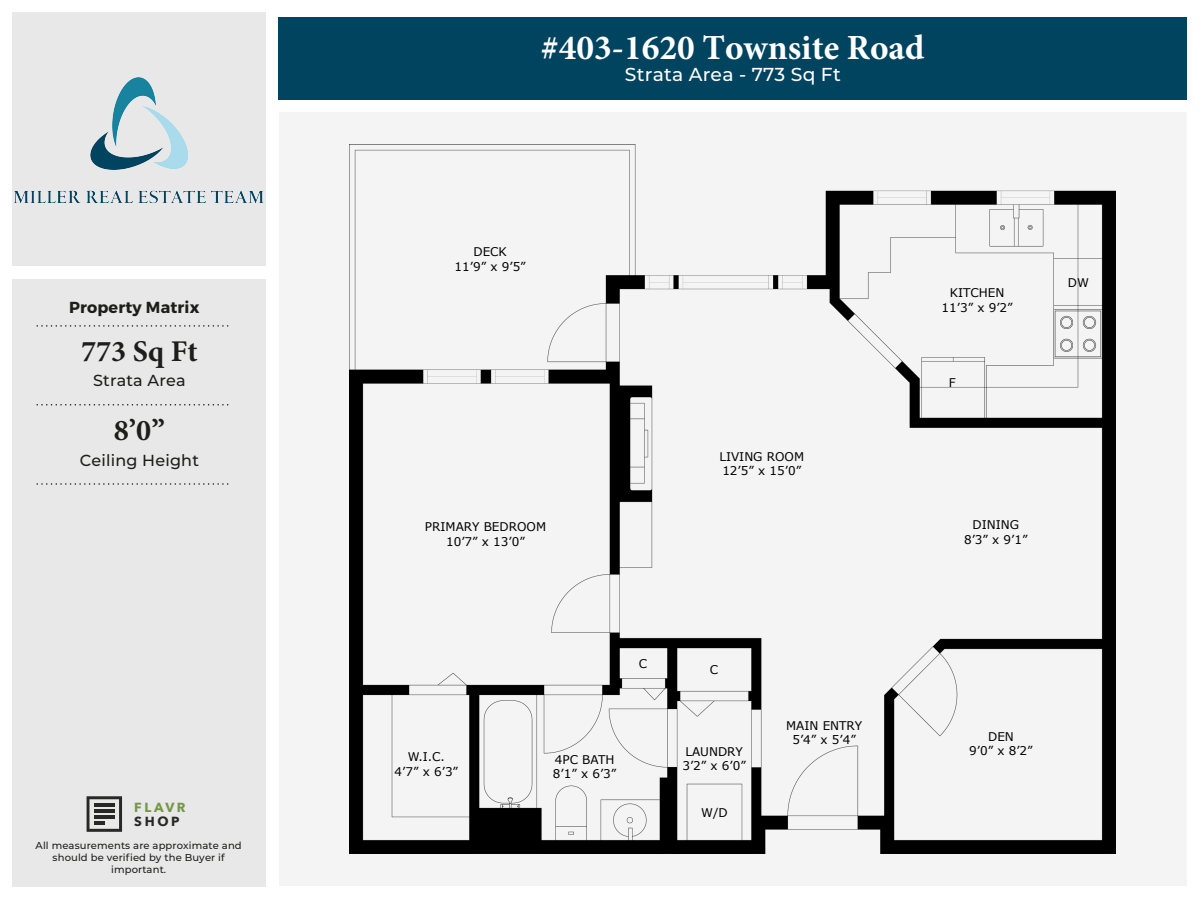
<style>
.page{position:relative;width:1200px;height:900px;background:#fff}
.page>*{position:absolute;margin:0;border:0;box-sizing:border-box;transform-origin:0 0}
.t1{font:700 35.32px "Minion Pro";color:#fff}
.t2{font:700 30.12px "Minion Pro";color:#1d1d1b}
.t3{font:500 18.76px "Montserrat";letter-spacing:.01em;color:#fff}
.t4{font:500 16px "Montserrat";letter-spacing:.01em;color:#1d1d1b}
.t5{font:700 16px "Montserrat";letter-spacing:.01em;color:#1d1d1b}
.t6{font:700 13.16px "Avenir Next";letter-spacing:.195em;color:#749843}
.t7{font:700 13.16px "Avenir Next";color:#282827}
.t8{font:12px/14.4px "Verdana";color:#000;text-align:center}
.t9{font:500 10px/12px "Montserrat";letter-spacing:.01em;color:#1d1d1b;text-align:center}
</style>
<div class="page">
<div style="left:279px;top:112px;width:908px;height:774px;background:#f4f4f4"></div>
<div style="left:12px;top:12px;width:254px;height:875px;background:#e8e8e8"></div>
<div style="left:12px;top:266px;width:267px;height:13px;background:#fff"></div>
<svg style="left:87px;top:796px;width:35px;height:36px"></svg>
<div style="left:279px;top:17px;width:908px;height:83px;background:#01445f"></div>
<img style="left:14px;top:77px;width:250px;height:126px">
<svg style="left:37px;top:325px;width:192px;height:2px"></svg>
<svg style="left:37px;top:404px;width:192px;height:2px"></svg>
<svg style="left:37px;top:483px;width:192px;height:2px"></svg>
<img style="left:349px;top:144px;width:766px;height:710px">
<h3 class="t5" style="left:69px;top:297px;width:132px">Property Matrix</h3>
<h2 class="t2" style="left:81px;top:330px;width:118px">773 Sq Ft</h2>
<h3 class="t4" style="left:93px;top:369px;width:94px">Strata Area</h3>
<h2 class="t2" style="left:114px;top:409px;width:52px">8’0”</h2>
<h3 class="t4" style="left:80px;top:449px;width:121px">Ceiling Height</h3>
<p class="t6" style="left:134px;top:796px;width:53px">FLAVR</p>
<p class="t7" style="left:134px;top:810px;width:47px">SHOP</p>
<p class="t9" style="left:36px;top:839px;width:208px">All measurements are approximate and should be verified by the Buyer if important.</p>
<h1 class="t1" style="left:541px;top:23px;width:385px">#403-1620 Townsite Road</h1>
<h3 class="t3" style="left:625px;top:62px;width:217px">Strata Area - 773 Sq Ft</h3>
<p class="t8" style="left:455px;top:245px;width:73px">DECK<br>11’9” x 9’5”</p>
<p class="t8" style="left:425px;top:520px;width:123px">PRIMARY BEDROOM<br>10’7” x 13’0”</p>
<p class="t8" style="left:719px;top:449px;width:86px;text-align:left">LIVING ROOM<br>12’5” x 15’0”</p>
<p class="t8" style="left:942px;top:286px;width:73px">KITCHEN<br>11’3” x 9’2”</p>
<p class="t8" style="left:949px;top:375px;width:8px">F</p>
<p class="t8" style="left:1068px;top:276px;width:22px">DW</p>
<p class="t8" style="left:964px;top:518px;width:65px">DINING<br>8’3” x 9’1”</p>
<p class="t8" style="left:639px;top:657px;width:10px">C</p>
<p class="t8" style="left:710px;top:663px;width:10px">C</p>
<p class="t8" style="left:395px;top:750px;width:65px">W.I.C.<br>4’7” x 6’3”</p>
<p class="t8" style="left:553px;top:752px;width:65px;text-align:left">4PC BATH<br>8’1” x 6’3”</p>
<p class="t8" style="left:682px;top:744px;width:65px;text-align:left">LAUNDRY<br>3’2” x 6’0”</p>
<p class="t8" style="left:701px;top:805px;width:28px">W/D</p>
<p class="t8" style="left:786px;top:718px;width:78px">MAIN ENTRY<br>5’4” x 5’4”</p>
<p class="t8" style="left:969px;top:730px;width:65px">DEN<br>9’0” x 8’2”</p>
</div>
